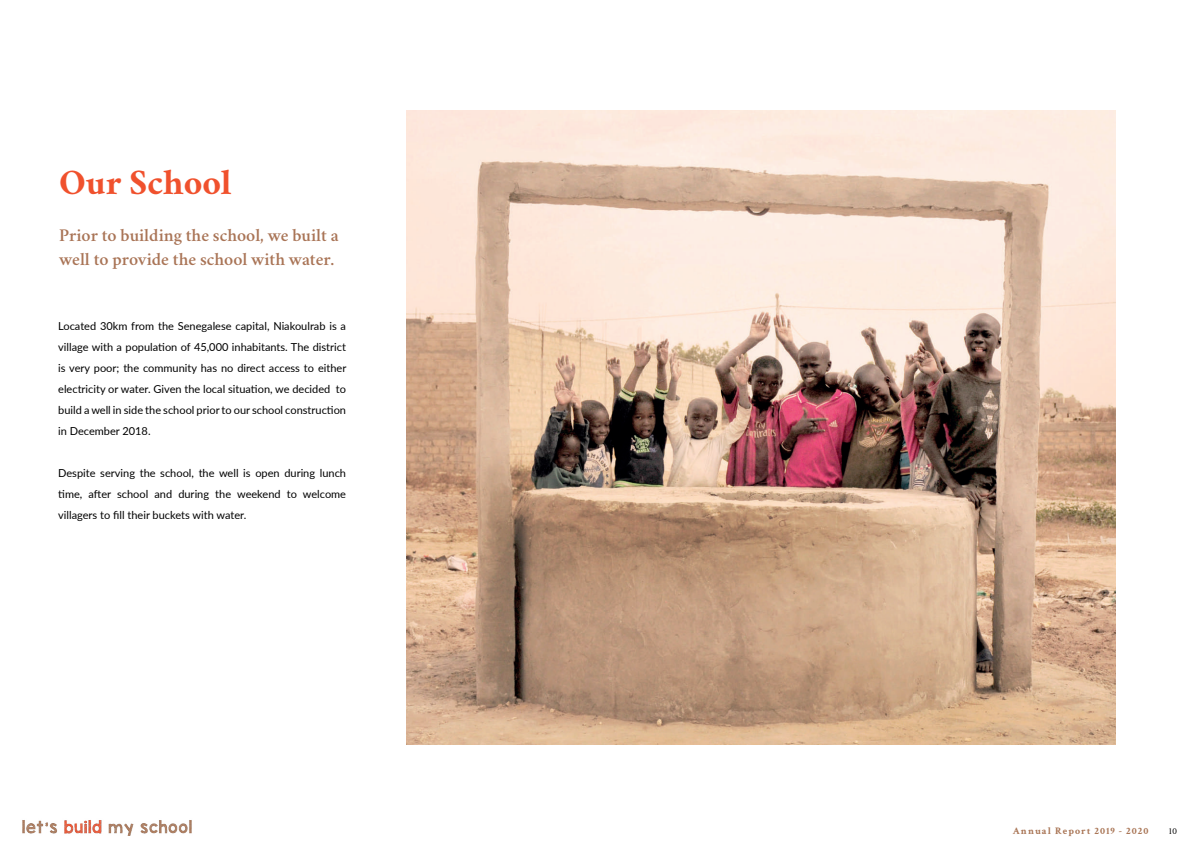
<style>
.page{position:relative;width:1191px;height:842px;background:#fff}
.page>*{position:absolute;margin:0;border:0;box-sizing:border-box;transform-origin:0 0}
.t1{font:700 36px "Crimson";color:#f0512d}
.t2{font:600 18px/24px "Crimson";color:#a97456}
.t3{font:11px/21px "Lato";color:#000001;text-align:justify}
.t4{font:700 10px "Crimson Text";letter-spacing:.1em;color:#a97555}
.t5{font:9px "Crimson";color:#000001}
</style>
<div class="page">
<img style="left:406px;top:110px;width:709px;height:634px">
<img style="left:22px;top:820px;width:170px;height:16px">
<h1 class="t1" style="left:59px;top:155px;width:174px">Our School</h1>
<h2 class="t2" style="left:59px;top:222px;width:281px">Prior to building the school, we built a well to provide the school with water.</h2>
<p class="t3" style="left:58px;top:315px;width:290px">Located 30km from the Senegalese capital, Niakoulrab is a village with a population of 45,000 inhabitants. The district is very poor; the community has no direct access to either electricity or water. Given the local situation, we decided to build a well in side the school prior to our school construction in December 2018.</p>
<p class="t3" style="left:58px;top:462px;width:289px">Despite serving the school, the well is open during lunch time, after school and during the weekend to welcome villagers to fill their buckets with water.</p>
<p class="t4" style="left:1013px;top:824px;width:137px">Annual Report 2019 - 2020</p>
<p class="t5" style="left:1168px;top:824px;width:10px">10</p>
</div>
